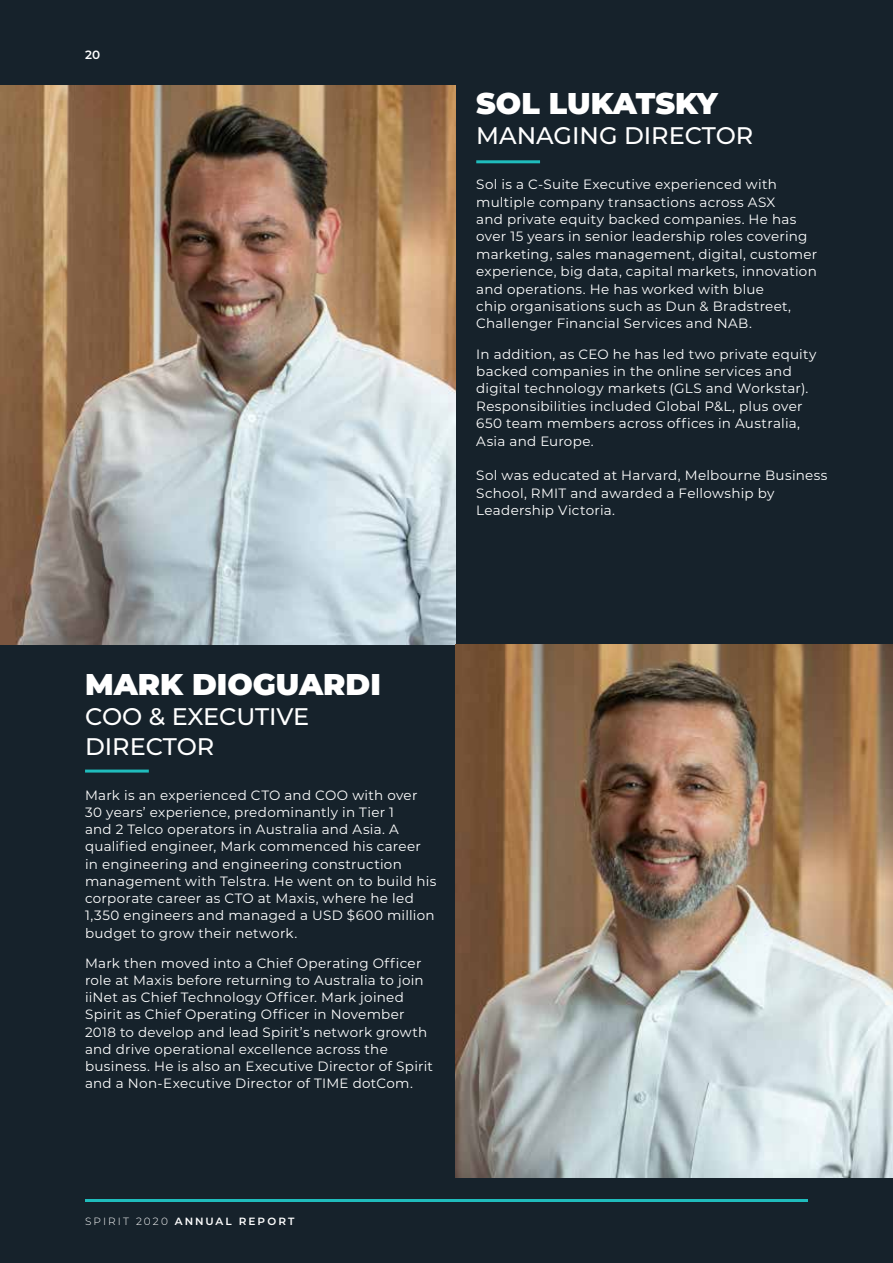
<style>
.page{position:relative;width:893px;height:1263px;background:#16222b}
.page>*{position:absolute;margin:0;border:0;box-sizing:border-box;transform-origin:0 0}
.t1{font:900 30px "Montserrat";color:#fff}
.t2{font:500 24px/30px "Montserrat";color:#fff}
.t3{font:13.5px/17.4px "Montserrat";letter-spacing:.02em;color:#fff}
.t4{font:600 12px "Montserrat";color:#fff}
.t5{font:600 10.5px "Montserrat";letter-spacing:.19em;color:#fff}
.s1{font-weight:300}
</style>
<div class="page">
<img style="left:0;top:85px;width:455px;height:559px">
<img style="left:455px;top:644px;width:438px;height:534px">
<hr style="left:85px;top:769px;width:64px;height:3px;background:#1fbcbc">
<hr style="left:476px;top:160px;width:64px;height:3px;background:#1fbcbc">
<hr style="left:85px;top:1199px;width:723px;height:2px;background:#1fbcbc">
<p class="t4" style="left:85px;top:46px;width:17px">20</p>
<h1 class="t1" style="left:476px;top:81px;width:243px">SOL LUKATSKY</h1>
<h2 class="t2" style="left:476px;top:120px;width:279px">MANAGING DIRECTOR</h2>
<p class="t3" style="left:476px;top:175px;width:342px">Sol is a C-Suite Executive experienced with multiple company transactions across ASX<br>and private equity backed companies. He has over 15 years in senior leadership roles covering marketing, sales management, digital, customer experience, big data, capital markets, innovation and operations. He has worked with blue<br>chip organisations such as Dun &amp; Bradstreet, Challenger Financial Services and NAB.</p>
<p class="t3" style="left:476px;top:345px;width:342px">In addition, as CEO he has led two private equity backed companies in the online services and digital technology markets (GLS and Workstar).<br>Responsibilities included Global P&amp;L, plus over 650 team members across offices in Australia, Asia and Europe.</p>
<p class="t3" style="left:476px;top:466px;width:353px">Sol was educated at Harvard, Melbourne Business<br>School, RMIT and awarded a Fellowship by<br>Leadership Victoria.</p>
<h1 class="t1" style="left:85px;top:661px;width:297px">MARK DIOGUARDI</h1>
<h2 class="t2" style="left:85px;top:700px;width:226px">COO &amp; EXECUTIVE<br>DIRECTOR</h2>
<p class="t3" style="left:85px;top:786px;width:353px">Mark is an experienced CTO and COO with over 30 years’ experience, predominantly in Tier 1<br>and 2 Telco operators in Australia and Asia. A qualified engineer, Mark commenced his career in engineering and engineering construction management with Telstra. He went on to build his corporate career as CTO at Maxis, where he led 1,350 engineers and managed a USD $600 million budget to grow their network.</p>
<p class="t3" style="left:85px;top:954px;width:349px">Mark then moved into a Chief Operating Officer role at Maxis before returning to Australia to join iiNet as Chief Technology Officer. Mark joined Spirit as Chief Operating Officer in November 2018 to develop and lead Spirit’s network growth and drive operational excellence across the business. He is also an Executive Director of Spirit and a Non-Executive Director of TIME dotCom.</p>
<p class="t5" style="left:85px;top:1214px;width:211px"><span class="s1">SPIRIT 2020</span> ANNUAL REPORT</p>
</div>
